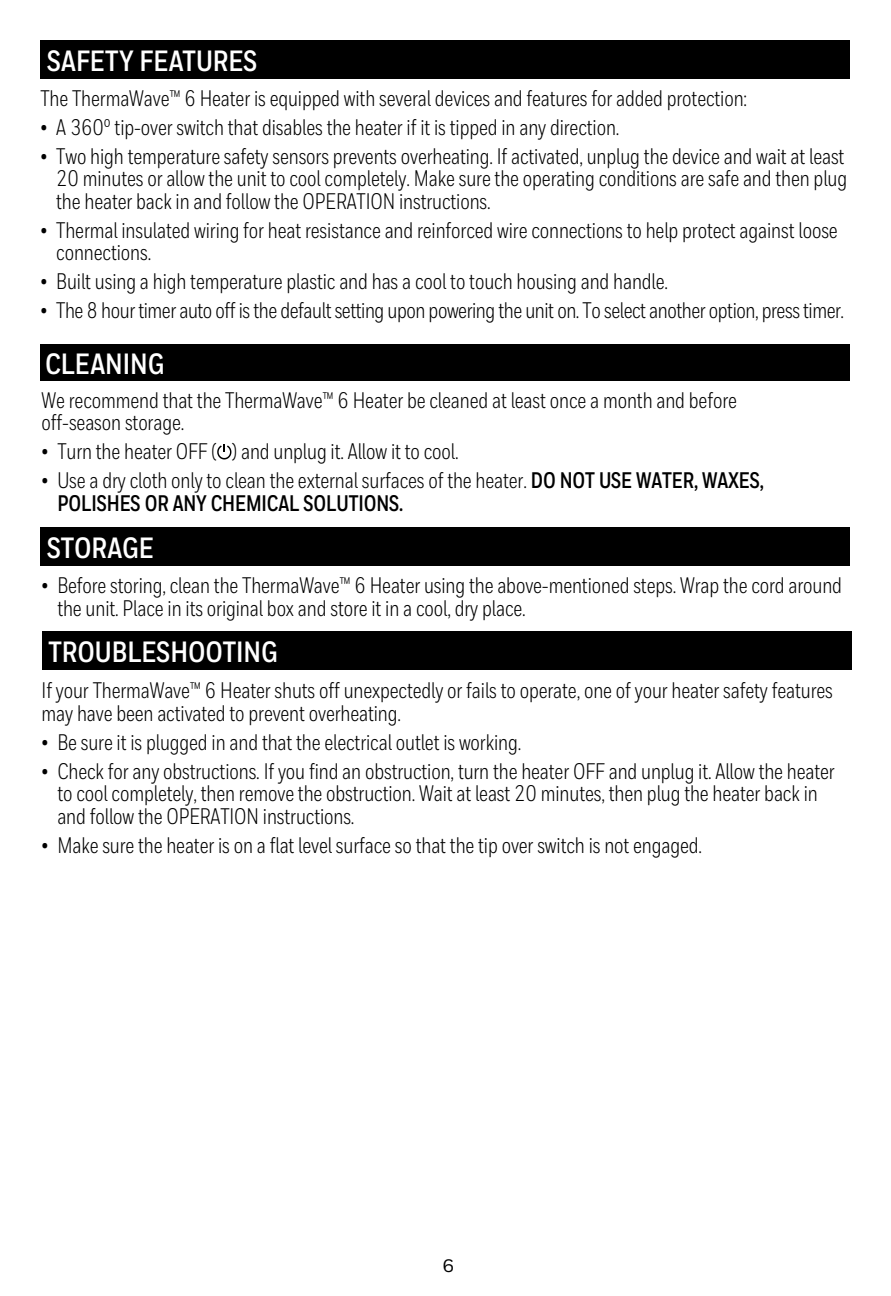
<style>
.page{position:relative;width:891px;height:1296px;background:#fff}
.page>*{position:absolute;margin:0;border:0;box-sizing:border-box;transform-origin:0 0}
.t1{font:700 29.25px "Honeywell Cond";color:#fff}
.t2{font:22.5px/22.5px "Honeywell Cond";letter-spacing:-.005em;color:#000;scale:.95 1}
.t3{font:500 18px "Honeywell Sans";color:#000}
.s1{font-weight:700}
</style>
<div class="page">
<div style="left:40px;top:40px;width:810px;height:39px;background:#000"></div>
<svg style="left:217px;top:444px;width:14px;height:15px"></svg>
<div style="left:40px;top:527px;width:810px;height:38px;background:#000"></div>
<div style="left:42px;top:631px;width:810px;height:38px;background:#000"></div>
<div style="left:40px;top:344px;width:810px;height:36px;background:#000"></div>
<h1 class="t1" style="left:47px;top:43px;width:212px">SAFETY FEATURES</h1>
<p class="t2" style="left:41px;top:87px;width:745px">The ThermaWave™ 6 Heater is equipped with several devices and features for added protection:</p>
<p class="t2" style="left:41px;top:116px;width:611px">• A 360º tip-over switch that disables the heater if it is tipped in any direction.</p>
<p class="t2" style="left:56px;top:145px;width:834px;text-indent:-16px">• Two high temperature safety sensors prevents overheating. If activated, unplug the device and wait at least<br>20 minutes or allow the unit to cool completely. Make sure the operating conditions are safe and then plug the heater back in and follow the OPERATION instructions.</p>
<p class="t2" style="left:56px;top:219px;width:824px;text-indent:-16px">• Thermal insulated wiring for heat resistance and reinforced wire connections to help protect against loose connections.</p>
<p class="t2" style="left:41px;top:270px;width:662px">• Built using a high temperature plastic and has a cool to touch housing and handle.</p>
<p class="t2" style="left:41px;top:299px;width:848px">• The 8 hour timer auto off is the default setting upon powering the unit on. To select another option, press timer.</p>
<h1 class="t1" style="left:45px;top:346px;width:121px">CLEANING</h1>
<p class="t2" style="left:42px;top:389px;width:733px">We recommend that the ThermaWave™ 6 Heater be cleaned at least once a month and before off-season storage.</p>
<p class="t2" style="left:42px;top:440px;width:441px">• Turn the heater OFF ( ) and unplug it. Allow it to cool.</p>
<p class="t2" style="left:57px;top:469px;width:745px;text-indent:-16px">• Use a dry cloth only to clean the external surfaces of the heater. <span class="s1">DO NOT USE WATER, WAXES,<br>POLISHES OR ANY CHEMICAL SOLUTIONS.</span></p>
<h1 class="t1" style="left:47px;top:530px;width:108px">STORAGE</h1>
<p class="t2" style="left:57px;top:574px;width:828px;text-indent:-16px">• Before storing, clean the ThermaWave™ 6 Heater using the above-mentioned steps. Wrap the cord around the unit. Place in its original box and store it in a cool, dry place.</p>
<h1 class="t1" style="left:48px;top:634px;width:231px">TROUBLESHOOTING</h1>
<p class="t2" style="left:42px;top:679px;width:834px">If your ThermaWave™ 6 Heater shuts off unexpectedly or fails to operate, one of your heater safety features may have been activated to prevent overheating.</p>
<p class="t2" style="left:42px;top:731px;width:506px">• Be sure it is plugged in and that the electrical outlet is working.</p>
<p class="t2" style="left:57px;top:760px;width:820px;text-indent:-16px">• Check for any obstructions. If you find an obstruction, turn the heater OFF and unplug it. Allow the heater to cool completely, then remove the obstruction. Wait at least 20 minutes, then plug the heater back in and follow the OPERATION instructions.</p>
<p class="t2" style="left:42px;top:834px;width:697px">• Make sure the heater is on a flat level surface so that the tip over switch is not engaged.</p>
<p class="t3" style="left:443px;top:1255px;width:13px">6</p>
</div>
